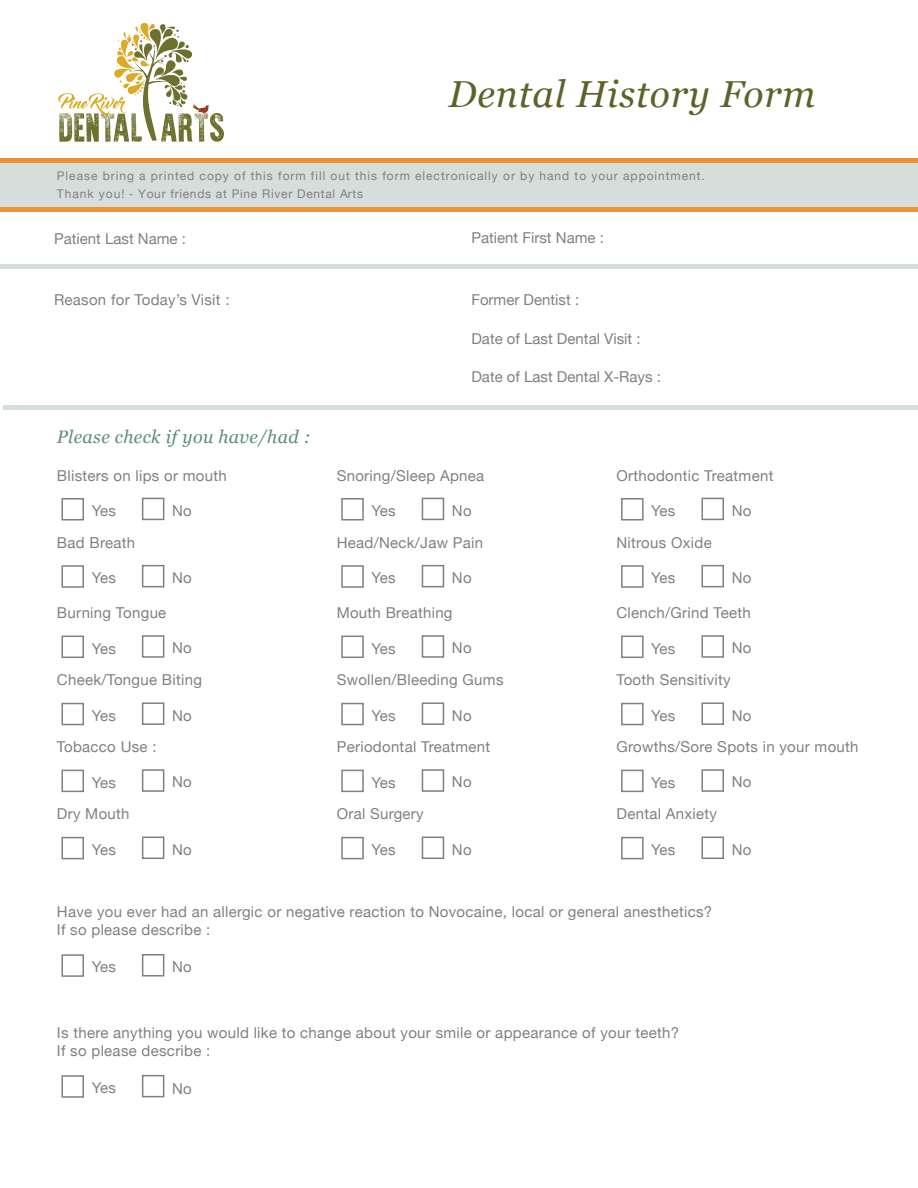
<style>
.page{position:relative;width:918px;height:1188px;background:#fff}
.page>*{position:absolute;margin:0;border:0;box-sizing:border-box;transform-origin:0 0}
.t1{font:italic 37.5px "Georgia";letter-spacing:.02em;color:#5e6229}
.t2{font:italic 18px "Georgia";letter-spacing:.02em;color:#5c8f78}
.t3{font:15px/18px "Helvetica Neue";letter-spacing:.02em;color:#808080}
.t4{font:15px "Helvetica Neue";color:#808080}
.t5{font:12px/17.4px "Helvetica Neue";letter-spacing:.08em;color:#808080}
</style>
<div class="page">
<div style="left:0;top:163px;width:918px;height:46px;background:#d6dedb"></div>
<div style="left:0;top:158px;width:918px;height:5px;background:#ed9430"></div>
<div style="left:0;top:207px;width:918px;height:5px;background:#ed9430"></div>
<hr style="left:0;top:264px;width:918px;height:4px;background:#d6dedb">
<hr style="left:4px;top:406px;width:914px;height:4px;background:#d6dedb">
<div style="left:62px;top:498px;width:22px;height:22px;border:2px solid #808080"></div>
<div style="left:62px;top:954px;width:22px;height:23px;border:2px solid #808080"></div>
<div style="left:62px;top:1075px;width:22px;height:23px;border:2px solid #808080"></div>
<div style="left:62px;top:636px;width:22px;height:22px;border:2px solid #808080"></div>
<div style="left:62px;top:770px;width:22px;height:22px;border:2px solid #808080"></div>
<div style="left:62px;top:565px;width:22px;height:23px;border:2px solid #808080"></div>
<div style="left:62px;top:703px;width:22px;height:22px;border:2px solid #808080"></div>
<div style="left:62px;top:837px;width:22px;height:22px;border:2px solid #808080"></div>
<div style="left:142px;top:498px;width:22px;height:22px;border:2px solid #808080"></div>
<div style="left:142px;top:954px;width:22px;height:22px;border:2px solid #808080"></div>
<div style="left:142px;top:1075px;width:22px;height:22px;border:2px solid #808080"></div>
<div style="left:142px;top:635px;width:22px;height:23px;border:2px solid #808080"></div>
<div style="left:142px;top:769px;width:22px;height:23px;border:2px solid #808080"></div>
<div style="left:142px;top:565px;width:22px;height:22px;border:2px solid #808080"></div>
<div style="left:142px;top:702px;width:22px;height:23px;border:2px solid #808080"></div>
<div style="left:142px;top:837px;width:22px;height:22px;border:2px solid #808080"></div>
<div style="left:341px;top:498px;width:23px;height:22px;border:2px solid #808080"></div>
<div style="left:341px;top:636px;width:23px;height:22px;border:2px solid #808080"></div>
<div style="left:341px;top:770px;width:23px;height:22px;border:2px solid #808080"></div>
<div style="left:341px;top:565px;width:23px;height:23px;border:2px solid #808080"></div>
<div style="left:341px;top:703px;width:23px;height:22px;border:2px solid #808080"></div>
<div style="left:341px;top:837px;width:23px;height:22px;border:2px solid #808080"></div>
<div style="left:422px;top:498px;width:22px;height:22px;border:2px solid #808080"></div>
<div style="left:422px;top:635px;width:22px;height:23px;border:2px solid #808080"></div>
<div style="left:422px;top:769px;width:22px;height:23px;border:2px solid #808080"></div>
<div style="left:422px;top:565px;width:22px;height:22px;border:2px solid #808080"></div>
<div style="left:422px;top:702px;width:22px;height:23px;border:2px solid #808080"></div>
<div style="left:422px;top:837px;width:22px;height:22px;border:2px solid #808080"></div>
<div style="left:621px;top:498px;width:23px;height:22px;border:2px solid #808080"></div>
<div style="left:621px;top:636px;width:23px;height:22px;border:2px solid #808080"></div>
<div style="left:621px;top:770px;width:23px;height:22px;border:2px solid #808080"></div>
<div style="left:621px;top:565px;width:23px;height:23px;border:2px solid #808080"></div>
<div style="left:621px;top:703px;width:23px;height:22px;border:2px solid #808080"></div>
<div style="left:621px;top:837px;width:23px;height:22px;border:2px solid #808080"></div>
<div style="left:702px;top:498px;width:22px;height:22px;border:2px solid #808080"></div>
<div style="left:702px;top:635px;width:22px;height:23px;border:2px solid #808080"></div>
<div style="left:702px;top:769px;width:22px;height:23px;border:2px solid #808080"></div>
<div style="left:702px;top:565px;width:22px;height:22px;border:2px solid #808080"></div>
<div style="left:702px;top:702px;width:22px;height:23px;border:2px solid #808080"></div>
<div style="left:702px;top:837px;width:22px;height:22px;border:2px solid #808080"></div>
<svg style="left:58px;top:22px;width:166px;height:120px"></svg>
<h1 class="t1" style="left:449px;top:66px;width:368px">Dental History Form</h1>
<p class="t5" style="left:57px;top:166px;width:650px">Please bring a printed copy of this form fill out this form electronically or by hand to your appointment.<br>Thank you! - Your friends at Pine River Dental Arts</p>
<p class="t4" style="left:54px;top:226px;width:133px">Patient Last Name :</p>
<p class="t4" style="left:471px;top:225px;width:134px">Patient First Name :</p>
<p class="t3" style="left:54px;top:290px;width:177px">Reason for Today’s Visit :</p>
<p class="t4" style="left:471px;top:287px;width:109px">Former Dentist :</p>
<p class="t4" style="left:471px;top:325px;width:171px">Date of Last Dental Visit :</p>
<p class="t4" style="left:471px;top:364px;width:191px">Date of Last Dental X-Rays :</p>
<p class="t2" style="left:57px;top:426px;width:255px">Please check if you have/had :</p>
<p class="t3" style="left:57px;top:465px;width:172px">Blisters on lips or mouth</p>
<p class="t3" style="left:337px;top:465px;width:149px">Snoring/Sleep Apnea</p>
<p class="t3" style="left:616px;top:465px;width:158px">Orthodontic Treatment</p>
<p class="t3" style="left:92px;top:501px;width:26px">Yes</p>
<p class="t3" style="left:172px;top:500px;width:21px">No</p>
<p class="t3" style="left:371px;top:501px;width:26px">Yes</p>
<p class="t3" style="left:452px;top:500px;width:21px">No</p>
<p class="t3" style="left:651px;top:501px;width:26px">Yes</p>
<p class="t3" style="left:732px;top:500px;width:21px">No</p>
<p class="t3" style="left:57px;top:532px;width:80px">Bad Breath</p>
<p class="t3" style="left:337px;top:532px;width:148px">Head/Neck/Jaw Pain</p>
<p class="t3" style="left:616px;top:532px;width:97px">Nitrous Oxide</p>
<p class="t3" style="left:92px;top:568px;width:26px">Yes</p>
<p class="t3" style="left:172px;top:568px;width:21px">No</p>
<p class="t3" style="left:371px;top:568px;width:26px">Yes</p>
<p class="t3" style="left:452px;top:568px;width:21px">No</p>
<p class="t3" style="left:651px;top:568px;width:26px">Yes</p>
<p class="t3" style="left:732px;top:568px;width:21px">No</p>
<p class="t3" style="left:57px;top:603px;width:111px">Burning Tongue</p>
<p class="t3" style="left:337px;top:603px;width:117px">Mouth Breathing</p>
<p class="t3" style="left:616px;top:603px;width:136px">Clench/Grind Teeth</p>
<p class="t3" style="left:92px;top:638px;width:26px">Yes</p>
<p class="t3" style="left:172px;top:638px;width:21px">No</p>
<p class="t3" style="left:371px;top:638px;width:26px">Yes</p>
<p class="t3" style="left:452px;top:638px;width:21px">No</p>
<p class="t3" style="left:651px;top:638px;width:26px">Yes</p>
<p class="t3" style="left:732px;top:638px;width:21px">No</p>
<p class="t3" style="left:57px;top:670px;width:147px">Cheek/Tongue Biting</p>
<p class="t3" style="left:337px;top:670px;width:168px">Swollen/Bleeding Gums</p>
<p class="t3" style="left:616px;top:670px;width:116px">Tooth Sensitivity</p>
<p class="t3" style="left:92px;top:705px;width:26px">Yes</p>
<p class="t3" style="left:172px;top:705px;width:21px">No</p>
<p class="t3" style="left:371px;top:705px;width:26px">Yes</p>
<p class="t3" style="left:452px;top:705px;width:21px">No</p>
<p class="t3" style="left:651px;top:705px;width:26px">Yes</p>
<p class="t3" style="left:732px;top:705px;width:21px">No</p>
<p class="t3" style="left:57px;top:737px;width:101px">Tobacco Use :</p>
<p class="t3" style="left:337px;top:737px;width:155px">Periodontal Treatment</p>
<p class="t3" style="left:616px;top:737px;width:244px">Growths/Sore Spots in your mouth</p>
<p class="t3" style="left:92px;top:772px;width:26px">Yes</p>
<p class="t3" style="left:172px;top:772px;width:21px">No</p>
<p class="t3" style="left:371px;top:772px;width:26px">Yes</p>
<p class="t3" style="left:452px;top:772px;width:21px">No</p>
<p class="t3" style="left:651px;top:772px;width:26px">Yes</p>
<p class="t3" style="left:732px;top:772px;width:21px">No</p>
<p class="t3" style="left:57px;top:804px;width:74px">Dry Mouth</p>
<p class="t3" style="left:337px;top:804px;width:89px">Oral Surgery</p>
<p class="t3" style="left:616px;top:804px;width:102px">Dental Anxiety</p>
<p class="t3" style="left:92px;top:840px;width:26px">Yes</p>
<p class="t3" style="left:172px;top:839px;width:21px">No</p>
<p class="t3" style="left:371px;top:840px;width:26px">Yes</p>
<p class="t3" style="left:452px;top:839px;width:21px">No</p>
<p class="t3" style="left:651px;top:840px;width:26px">Yes</p>
<p class="t3" style="left:732px;top:839px;width:21px">No</p>
<p class="t3" style="left:57px;top:902px;width:657px">Have you ever had an allergic or negative reaction to Novocaine, local or general anesthetics?<br>If so please describe :</p>
<p class="t3" style="left:92px;top:957px;width:26px">Yes</p>
<p class="t3" style="left:172px;top:957px;width:21px">No</p>
<p class="t3" style="left:57px;top:1023px;width:624px">Is there anything you would like to change about your smile or appearance of your teeth?<br>If so please describe :</p>
<p class="t3" style="left:92px;top:1078px;width:26px">Yes</p>
<p class="t3" style="left:172px;top:1078px;width:21px">No</p>
</div>
